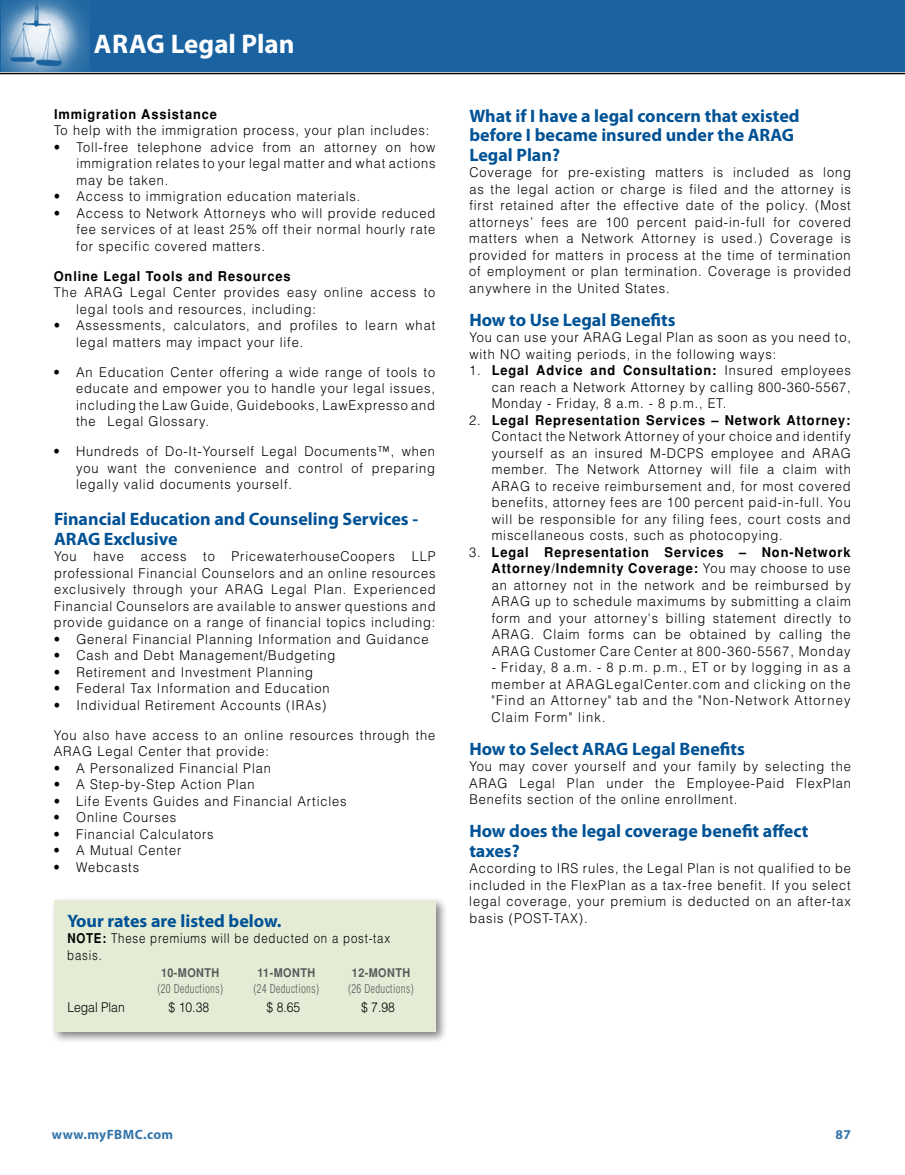
<style>
.page{position:relative;width:905px;height:1175px;background:#fff}
.page>*{position:absolute;margin:0;border:0;box-sizing:border-box;transform-origin:0 0}
.t1{font:700 27px "Myriad Pro";color:#fff}
.t2{font:700 18px/19.5px "Myriad Pro";color:#005295}
.t3{font:300 13.5px/16.5px "Helvetica";letter-spacing:.07em;color:#000;text-align:justify;scale:.95 1}
.t4{font:700 13.5px "Helvetica";letter-spacing:.07em;color:#000;scale:.95 1}
.t5{font:300 13.5px/16.5px "Helvetica";letter-spacing:.07em;color:#000;scale:.85 1}
.t6{font:700 13.5px "Myriad Pro";letter-spacing:.03em;color:#3375aa}
.t7{font:300 13.5px "Helvetica";letter-spacing:.07em;color:#000;scale:.9 1}
.t8{font:300 13.5px "Helvetica";color:#000;scale:.9 1}
.t9{font:300 condensed 12px "Helvetica";letter-spacing:.035em;color:#58595b;scale:.9 1}
.t10{font:700 12px "Helvetica";letter-spacing:.04em;color:#58595b;scale:.9 1}
.s1{font-weight:700}
</style>
<div class="page">
<div style="left:0;top:0;width:904px;height:71px;background:#1a63a0"></div>
<hr style="left:0;top:73px;width:904px;height:1px;background:#000">
<div style="left:50px;top:896px;width:398px;height:148px;background:#000;opacity:.5"></div>
<div style="left:54px;top:900px;width:381px;height:131px;background:#e4ecd5"></div>
<img style="left:1px;top:0;width:88px;height:71px">
<h1 class="t1" style="left:94px;top:27px;width:202px">ARAG Legal Plan</h1>
<p class="t4" style="left:54px;top:106px;width:173px">Immigration Assistance</p>
<p class="t3" style="left:54px;top:122px;width:397px">To help with the immigration process, your plan includes:</p>
<p class="t3" style="left:76px;top:138px;width:379px;text-indent:-22px">• Toll-free telephone advice from an attorney on how immigration relates to your legal matter and what actions may be taken.</p>
<p class="t3" style="left:54px;top:188px;width:324px">• Access to immigration education materials.</p>
<p class="t3" style="left:76px;top:204px;width:379px;text-indent:-22px">• Access to Network Attorneys who will provide reduced fee services of at least 25% off their normal hourly rate for specific covered matters.</p>
<p class="t4" style="left:54px;top:268px;width:251px">Online Legal Tools and Resources</p>
<p class="t3" style="left:76px;top:284px;width:379px;text-indent:-22px">The ARAG Legal Center provides easy online access to legal tools and resources, including:</p>
<p class="t3" style="left:76px;top:317px;width:379px;text-indent:-23px">• Assessments, calculators, and profiles to learn what legal matters may impact your life.</p>
<p class="t3" style="left:76px;top:363px;width:379px;text-indent:-22px">• An Education Center offering a wide range of tools to educate and empower you to handle your legal issues, including the Law Guide, Guidebooks, LawExpresso and the Legal Glossary.</p>
<p class="t3" style="left:76px;top:443px;width:379px;text-indent:-22px">• Hundreds of Do-It-Yourself Legal Documents™, when you want the convenience and control of preparing legally valid documents yourself.</p>
<h2 class="t2" style="left:54px;top:509px;width:365px">Financial Education and Counseling Services -<br>ARAG Exclusive</h2>
<p class="t3" style="left:54px;top:548px;width:403px">You have access to PricewaterhouseCoopers LLP professional Financial Counselors and an online resources exclusively through your ARAG Legal Plan. Experienced Financial Counselors are available to answer questions and provide guidance on a range of financial topics including:</p>
<p class="t3" style="left:54px;top:630px;width:396px">• General Financial Planning Information and Guidance</p>
<p class="t3" style="left:54px;top:647px;width:298px">• Cash and Debt Management/Budgeting</p>
<p class="t3" style="left:54px;top:663px;width:274px">• Retirement and Investment Planning</p>
<p class="t3" style="left:54px;top:680px;width:292px">• Federal Tax Information and Education</p>
<p class="t3" style="left:54px;top:696px;width:288px">• Individual Retirement Accounts (IRAs)</p>
<p class="t3" style="left:54px;top:726px;width:403px">You also have access to an online resources through the<br>ARAG Legal Center that provide:</p>
<p class="t3" style="left:54px;top:759px;width:230px">• A Personalized Financial Plan</p>
<p class="t3" style="left:54px;top:776px;width:213px">• A Step-by-Step Action Plan</p>
<p class="t3" style="left:54px;top:792px;width:310px">• Life Events Guides and Financial Articles</p>
<p class="t3" style="left:54px;top:809px;width:130px">• Online Courses</p>
<p class="t3" style="left:54px;top:825px;width:170px">• Financial Calculators</p>
<p class="t3" style="left:54px;top:842px;width:136px">• A Mutual Center</p>
<p class="t3" style="left:54px;top:858px;width:91px">• Webcasts</p>
<h2 class="t2" style="left:469px;top:105px;width:332px">What if I have a legal concern that existed before I became insured under the ARAG<br>Legal Plan?</h2>
<p class="t3" style="left:469px;top:164px;width:403px">Coverage for pre-existing matters is included as long as the legal action or charge is filed and the attorney is first retained after the effective date of the policy. (Most attorneys’ fees are 100 percent paid-in-full for covered matters when a Network Attorney is used.) Coverage is provided for matters in process at the time of termination of employment or plan termination. Coverage is provided anywhere in the United States.</p>
<h2 class="t2" style="left:469px;top:309px;width:208px">How to Use Legal Benefits</h2>
<p class="t3" style="left:469px;top:329px;width:403px">You can use your ARAG Legal Plan as soon as you need to, with NO waiting periods, in the following ways:</p>
<p class="t3" style="left:492px;top:362px;width:379px;text-indent:-22px">1. <span class="s1">Legal Advice and Consultation:</span> Insured employees can reach a Network Attorney by calling 800-360-5567, Monday - Friday, 8 a.m. - 8 p.m., ET.</p>
<p class="t3" style="left:491px;top:411px;width:379px;text-indent:-22px">2. <span class="s1">Legal Representation Services – Network Attorney:<br></span>Contact the Network Attorney of your choice and identify yourself as an insured M-DCPS employee and ARAG member. The Network Attorney will file a claim with ARAG to receive reimbursement and, for most covered benefits, attorney fees are 100 percent paid-in-full. You will be responsible for any filing fees, court costs and miscellaneous costs, such as photocopying.</p>
<p class="t3" style="left:491px;top:543px;width:379px;text-indent:-22px">3. <span class="s1">Legal Representation Services – Non-Network Attorney/Indemnity Coverage:</span> You may choose to use an attorney not in the network and be reimbursed by ARAG up to schedule maximums by submitting a claim form and your attorney's billing statement directly to ARAG. Claim forms can be obtained by calling the ARAG Customer Care Center at 800-360-5567, Monday</p>
<p class="t3" style="left:491px;top:659px;width:379px">- Friday, 8 a.m. - 8 p.m. p.m., ET or by logging in as a member at ARAGLegalCenter.com and clicking on the "Find an Attorney" tab and the "Non-Network Attorney Claim Form" link.</p>
<h2 class="t2" style="left:469px;top:738px;width:277px">How to Select ARAG Legal Benefits</h2>
<p class="t3" style="left:469px;top:758px;width:403px">You may cover yourself and your family by selecting the ARAG Legal Plan under the Employee-Paid FlexPlan Benefits section of the online enrollment.</p>
<h2 class="t2" style="left:469px;top:821px;width:340px">How does the legal coverage benefit affect taxes?</h2>
<p class="t3" style="left:469px;top:860px;width:403px">According to IRS rules, the Legal Plan is not qualified to be included in the FlexPlan as a tax-free benefit. If you select legal coverage, your premium is deducted on an after-tax</p>
<h2 class="t2" style="left:67px;top:910px;width:216px">Your rates are listed below.</h2>
<p class="t3" style="left:469px;top:909px;width:126px">basis (POST-TAX).</p>
<p class="t5" style="left:67px;top:930px;width:381px"><span class="s1">NOTE:</span> These premiums will be deducted on a post-tax basis.</p>
<p class="t10" style="left:161px;top:965px;width:39px">10-mont</p>
<p class="t10" style="left:211px;top:965px;width:10px">h</p>
<p class="t10" style="left:257px;top:965px;width:39px">11-mont</p>
<p class="t10" style="left:307px;top:965px;width:10px">h</p>
<p class="t10" style="left:352px;top:965px;width:39px">12-mont</p>
<p class="t10" style="left:402px;top:965px;width:10px">h</p>
<p class="t9" style="left:157px;top:981px;width:74px">(20 Deductions)</p>
<p class="t9" style="left:253px;top:981px;width:74px">(24 deductions)</p>
<p class="t9" style="left:348px;top:981px;width:74px">(26 Deductions)</p>
<p class="t8" style="left:67px;top:999px;width:65px">Legal Plan</p>
<p class="t7" style="left:169px;top:999px;width:47px">$ 10.38</p>
<p class="t7" style="left:266px;top:999px;width:39px">$ 8.65</p>
<p class="t7" style="left:361px;top:999px;width:39px">$ 7.98</p>
<p class="t6" style="left:52px;top:1126px;width:123px">www.myFBMC.com</p>
<p class="t6" style="left:835px;top:1126px;width:17px">87</p>
</div>
